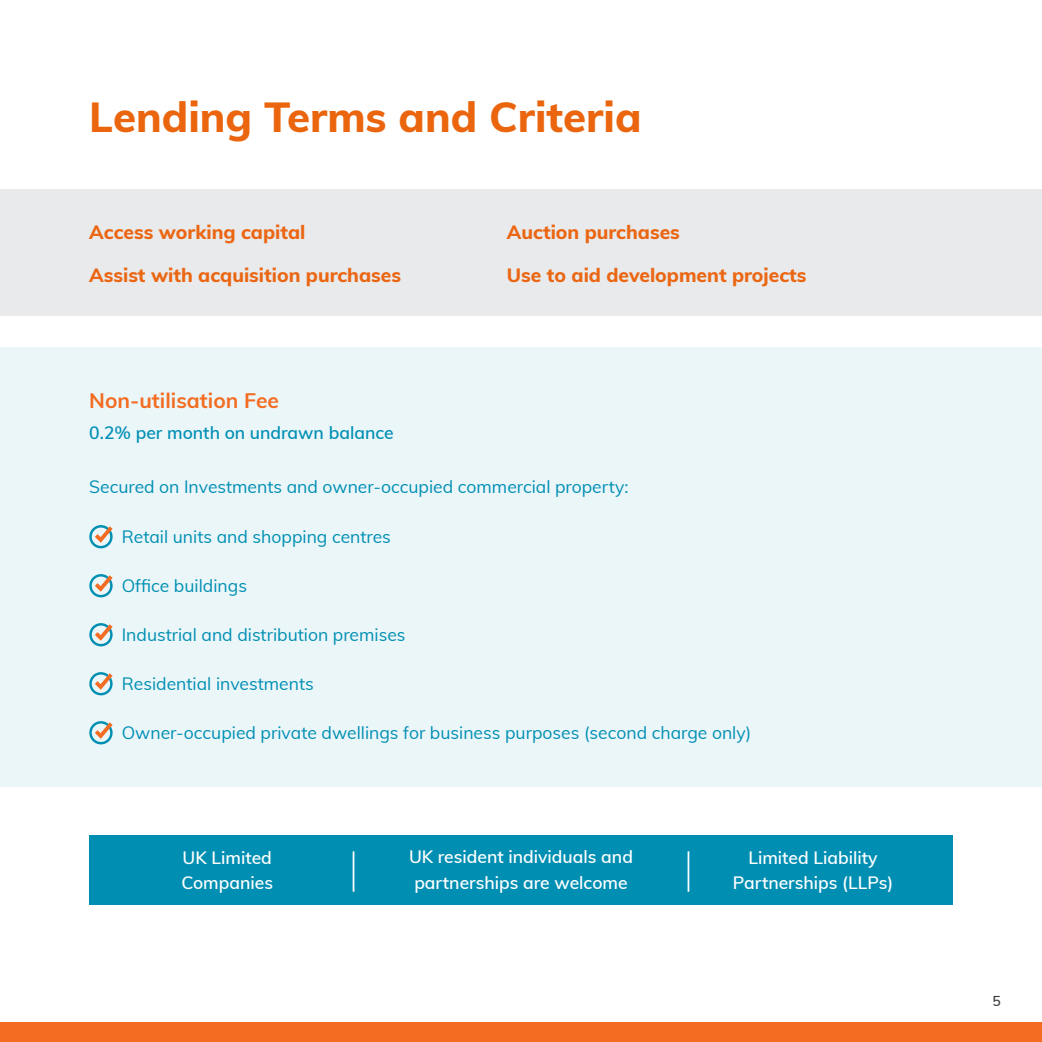
<style>
.page{position:relative;width:1042px;height:1042px;background:#fff}
.page>*{position:absolute;margin:0;border:0;box-sizing:border-box;transform-origin:0 0}
.t1{font:800 42px "Muli";color:#ea650d}
.t2{font:700 21px "Muli";color:#f36c21}
.t3{font:800 19.25px "Muli";color:#eb6612}
.t4{font:17.5px "Muli";color:#008fb3}
.t5{font:600 17.5px/25.4px "Muli";color:#fff;text-align:center}
.t6{font:600 17.5px "Muli";color:#008fb3}
.t7{font:600 14px "Muli";color:#3e3e3f}
</style>
<div class="page">
<div style="left:0;top:1022px;width:1042px;height:20px;background:#f36c21"></div>
<div style="left:0;top:347px;width:1042px;height:439px;background:#ebf6f9"></div>
<div style="left:89px;top:525px;width:24px;height:23px;border:2px solid #008fb3;border-radius:50%"></div>
<svg style="left:95px;top:526px;width:18px;height:17px"></svg>
<div style="left:89px;top:574px;width:24px;height:23px;border:2px solid #008fb3;border-radius:50%"></div>
<svg style="left:95px;top:575px;width:18px;height:17px"></svg>
<div style="left:89px;top:623px;width:24px;height:23px;border:2px solid #008fb3;border-radius:50%"></div>
<svg style="left:95px;top:624px;width:18px;height:17px"></svg>
<div style="left:89px;top:672px;width:24px;height:23px;border:2px solid #008fb3;border-radius:50%"></div>
<svg style="left:95px;top:673px;width:18px;height:17px"></svg>
<div style="left:89px;top:721px;width:24px;height:23px;border:2px solid #008fb3;border-radius:50%"></div>
<svg style="left:95px;top:722px;width:18px;height:17px"></svg>
<div style="left:89px;top:835px;width:863px;height:69px;background:#008fb3"></div>
<hr style="left:687px;top:851px;width:2px;height:41px;background:#fff">
<hr style="left:353px;top:851px;width:1px;height:41px;background:#fff">
<div style="left:0;top:189px;width:1042px;height:127px;background:#e9eaeb"></div>
<p class="t1" style="left:89px;top:86px;width:554px">Lending Terms and Criteria</p>
<p class="t3" style="left:89px;top:218px;width:218px">Access working capital</p>
<p class="t3" style="left:89px;top:261px;width:313px">Assist with acquisition purchases</p>
<p class="t2" style="left:89px;top:385px;width:191px">Non-utilisation Fee</p>
<p class="t6" style="left:89px;top:420px;width:306px">0.2% per month on undrawn balance</p>
<p class="t3" style="left:507px;top:218px;width:175px">Auction purchases</p>
<p class="t3" style="left:507px;top:261px;width:301px">Use to aid development projects</p>
<p class="t4" style="left:89px;top:474px;width:540px">Secured on Investments and owner-occupied commercial property:</p>
<p class="t4" style="left:122px;top:524px;width:271px">Retail units and shopping centres</p>
<p class="t4" style="left:122px;top:573px;width:127px">Office buildings</p>
<p class="t4" style="left:122px;top:622px;width:285px">Industrial and distribution premises</p>
<p class="t4" style="left:122px;top:671px;width:194px">Residential investments</p>
<p class="t4" style="left:122px;top:720px;width:631px">Owner-occupied private dwellings for business purposes (second charge only)</p>
<p class="t5" style="left:183px;top:844px;width:91px">UK Limited</p>
<p class="t5" style="left:181px;top:869px;width:93px">Companies</p>
<p class="t5" style="left:409px;top:843px;width:225px">UK resident individuals and partnerships are welcome</p>
<p class="t5" style="left:733px;top:844px;width:162px">Limited Liability<br>Partnerships (LLPs)</p>
<p class="t7" style="left:992px;top:991px;width:10px">5</p>
</div>
